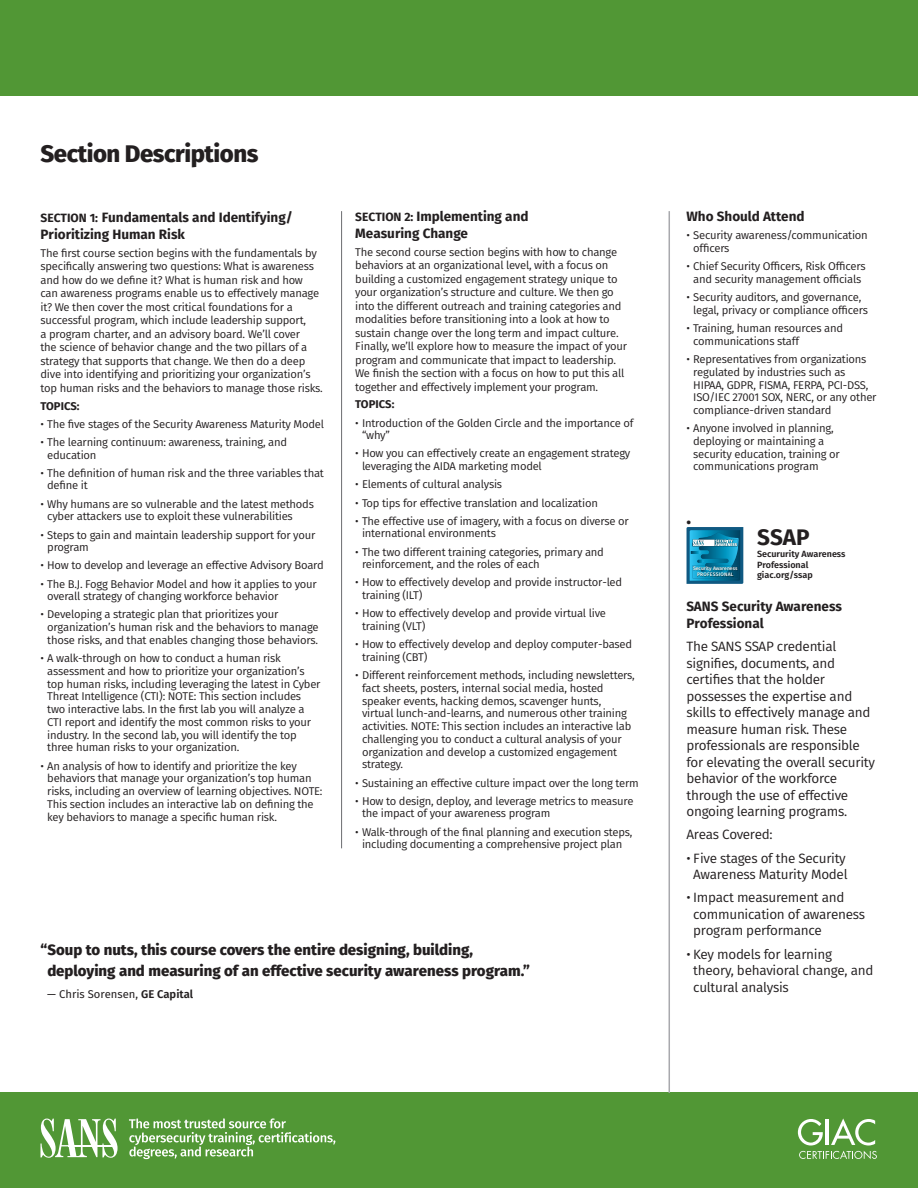
<style>
.page{position:relative;width:918px;height:1188px;background:#fff}
.page>*{position:absolute;margin:0;border:0;box-sizing:border-box;transform-origin:0 0}
.t1{font:800 24px "Fira Sans";letter-spacing:-.02em;color:#231f20}
.t2{font:700 22.5px "Fira Sans";color:#231f20}
.t3{font:800 15px/21px "Fira Sans";color:#231f20}
.t4{font:13.5px/16.5px "Fira Sans";letter-spacing:-.02em;color:#231f20}
.t5{font:700 13.5px/16.5px "Fira Sans";color:#231f20}
.t6{font:11.25px/12.8px "Fira Sans";letter-spacing:-.02em;color:#231f20}
.t7{font:11.25px "Fira Sans";color:#231f20}
.t8{font:700 11.25px "Fira Sans";color:#231f20}
.t9{font:600 9px/10.5px "Fira Sans";color:#231f20}
.t10{font:500 5.1px/6px "Fira Sans";color:#fff;text-align:center}
.s1{font-size:12px}
.s2{font-weight:600}
</style>
<div class="page">
<div style="left:0;top:0;width:918px;height:95px;background:#519735"></div>
<div style="left:0;top:1093px;width:918px;height:95px;background:#519735"></div>
<svg style="left:40px;top:1119px;width:78px;height:39px"></svg>
<hr style="left:69px;top:1145px;width:47px;height:1px;background:#fff">
<svg style="left:129px;top:1118px;width:206px;height:41px"></svg>
<svg style="left:798px;top:1118px;width:79px;height:41px"></svg>
<hr style="left:341px;top:211px;width:1px;height:637px;background:#6c6d70">
<hr style="left:669px;top:211px;width:1px;height:882px;background:#a8a9ad">
<svg style="left:687px;top:527px;width:56px;height:57px;background:#1a7fa3"></svg>
<p class="t1" style="left:40px;top:137px;width:219px">Section Descriptions</p>
<p class="t5" style="left:40px;top:209px;width:254px"><span class="s1">SECTION 1:</span> Fundamentals and Identifying/<br>Prioritizing Human Risk</p>
<p class="t6" style="left:40px;top:246px;width:284px;line-height:13.5px">The first course section begins with the fundamentals by specifically answering two questions: What is awareness and how do we define it? What is human risk and how can awareness programs enable us to effectively manage it? We then cover the most critical foundations for a successful program, which include leadership support,<br>a program charter, and an advisory board. We’ll cover<br>the science of behavior change and the two pillars of a strategy that supports that change. We then do a deep dive into identifying and prioritizing your organization’s top human risks and the behaviors to manage those risks.</p>
<p class="t8" style="left:40px;top:398px;width:41px">TOPICS:</p>
<p class="t6" style="left:40px;top:417px;width:285px">• The five stages of the Security Awareness Maturity Model</p>
<p class="t6" style="left:47px;top:436px;width:241px;text-indent:-7px">• The learning continuum: awareness, training, and education</p>
<p class="t6" style="left:47px;top:466px;width:278px;text-indent:-7px">• The definition of human risk and the three variables that define it</p>
<p class="t6" style="left:47px;top:497px;width:268px;text-indent:-7px">• Why humans are so vulnerable and the latest methods cyber attackers use to exploit these vulnerabilities</p>
<p class="t6" style="left:47px;top:528px;width:270px;text-indent:-7px">• Steps to gain and maintain leadership support for your program</p>
<p class="t6" style="left:40px;top:559px;width:285px">• How to develop and leverage an effective Advisory Board</p>
<p class="t6" style="left:47px;top:577px;width:271px;text-indent:-7px">• The B.J. Fogg Behavior Model and how it applies to your overall strategy of changing workforce behavior</p>
<p class="t6" style="left:47px;top:608px;width:273px;text-indent:-7px">• Developing a strategic plan that prioritizes your organization’s human risk and the behaviors to manage those risks, and that enables changing those behaviors.</p>
<p class="t6" style="left:47px;top:652px;width:275px;text-indent:-7px">• A walk-through on how to conduct a human risk assessment and how to prioritize your organization’s top human risks, including leveraging the latest in Cyber Threat Intelligence (CTI): NOTE: This section includes two interactive labs. In the first lab you will analyze a CTI report and identify the most common risks to your industry. In the second lab, you will identify the top three human risks to your organization.</p>
<p class="t6" style="left:47px;top:759px;width:277px;text-indent:-7px">• An analysis of how to identify and prioritize the key behaviors that manage your organization’s top human risks, including an overview of learning objectives. NOTE:<br>This section includes an interactive lab on defining the key behaviors to manage a specific human risk.</p>
<p class="t5" style="left:355px;top:208px;width:175px"><span class="s1">SECTION 2:</span> Implementing and<br>Measuring Change</p>
<p class="t6" style="left:355px;top:245px;width:273px;line-height:13.5px">The second course section begins with how to change behaviors at an organizational level, with a focus on building a customized engagement strategy unique to your organization’s structure and culture. We then go into the different outreach and training categories and modalities before transitioning into a look at how to sustain change over the long term and impact culture.<br>Finally, we’ll explore how to measure the impact of your program and communicate that impact to leadership.<br>We finish the section with a focus on how to put this all together and effectively implement your program.</p>
<p class="t8" style="left:355px;top:397px;width:41px">TOPICS:</p>
<p class="t6" style="left:362px;top:416px;width:273px;text-indent:-7px">• Introduction of the Golden Circle and the importance of “why”</p>
<p class="t6" style="left:362px;top:447px;width:270px;text-indent:-7px">• How you can effectively create an engagement strategy leveraging the AIDA marketing model</p>
<p class="t6" style="left:355px;top:478px;width:148px">• Elements of cultural analysis</p>
<p class="t6" style="left:355px;top:496px;width:244px">• Top tips for effective translation and localization</p>
<p class="t6" style="left:362px;top:514px;width:268px;text-indent:-7px">• The effective use of imagery, with a focus on diverse or international environments</p>
<p class="t6" style="left:362px;top:545px;width:243px;text-indent:-7px">• The two different training categories, primary and reinforcement, and the roles of each</p>
<p class="t6" style="left:362px;top:576px;width:262px;text-indent:-7px">• How to effectively develop and provide instructor-led training (ILT)</p>
<p class="t6" style="left:362px;top:607px;width:246px;text-indent:-7px">• How to effectively develop and provide virtual live training (VLT)</p>
<p class="t6" style="left:362px;top:638px;width:272px;text-indent:-7px">• How to effectively develop and deploy computer-based training (CBT)</p>
<p class="t6" style="left:362px;top:669px;width:274px;text-indent:-7px">• Different reinforcement methods, including newsletters, fact sheets, posters, internal social media, hosted speaker events, hacking demos, scavenger hunts, virtual lunch-and-learns, and numerous other training activities. NOTE: This section includes an interactive lab challenging you to conduct a cultural analysis of your organization and develop a customized engagement strategy.</p>
<p class="t6" style="left:355px;top:776px;width:285px">• Sustaining an effective culture impact over the long term</p>
<p class="t6" style="left:362px;top:794px;width:273px;text-indent:-7px">• How to design, deploy, and leverage metrics to measure the impact of your awareness program</p>
<p class="t6" style="left:355px;top:825px;width:279px;text-align:center">• Walk-through of the final planning and execution steps, including documenting a comprehensive project plan</p>
<p class="t3" style="left:47px;top:939px;width:484px;text-indent:-7px">“Soup to nuts, this course covers the entire designing, building, deploying and measuring of an effective security awareness program.”</p>
<p class="t7" style="left:47px;top:986px;width:148px">— Chris Sorensen, <span class="s2">GE Capital</span></p>
<p class="t5" style="left:687px;top:208px;width:120px">Who Should Attend</p>
<p class="t6" style="left:693px;top:229px;width:176px;text-indent:-7px">• Security awareness/communication officers</p>
<p class="t6" style="left:687px;top:260px;width:181px;text-align:center">• Chief Security Officers, Risk Officers and security management officials</p>
<p class="t6" style="left:693px;top:291px;width:176px;text-indent:-7px">• Security auditors, and governance, legal, privacy or compliance officers</p>
<p class="t6" style="left:693px;top:322px;width:151px;text-indent:-7px">• Training, human resources and communications staff</p>
<p class="t6" style="left:693px;top:353px;width:185px;text-indent:-7px">• Representatives from organizations regulated by industries such as HIPAA, GDPR, FISMA, FERPA, PCI-DSS, ISO/IEC 27001 SOX, NERC, or any other compliance-driven standard</p>
<p class="t6" style="left:693px;top:422px;width:148px;text-indent:-7px">• Anyone involved in planning, deploying or maintaining a security education, training or communications program</p>
<p class="t5" style="left:687px;top:514px;width:6px">•</p>
<p class="t10" style="left:693px;top:565px;width:46px">Security Awareness<br>PROFESSIONAL</p>
<p class="t2" style="left:757px;top:521px;width:54px">SSAP</p>
<p class="t9" style="left:757px;top:549px;width:90px">Secururity Awareness<br>Professional</p>
<p class="t9" style="left:757px;top:570px;width:57px">giac.org/ssap</p>
<p class="t5" style="left:687px;top:598px;width:157px">SANS Security Awareness<br>Professional</p>
<p class="t4" style="left:687px;top:638px;width:190px">The SANS SSAP credential signifies, documents, and certifies that the holder possesses the expertise and skills to effectively manage and measure human risk. These professionals are responsible for elevating the overall security behavior of the workforce through the use of effective ongoing learning programs.</p>
<p class="t4" style="left:687px;top:826px;width:88px">Areas Covered:</p>
<p class="t4" style="left:687px;top:850px;width:163px;text-align:center">• Five stages of the Security<br>Awareness Maturity Model</p>
<p class="t4" style="left:693px;top:889px;width:173px;text-indent:-7px">• Impact measurement and communication of awareness program performance</p>
<p class="t4" style="left:693px;top:946px;width:182px;text-indent:-7px">• Key models for learning theory, behavioral change, and cultural analysis</p>
</div>
